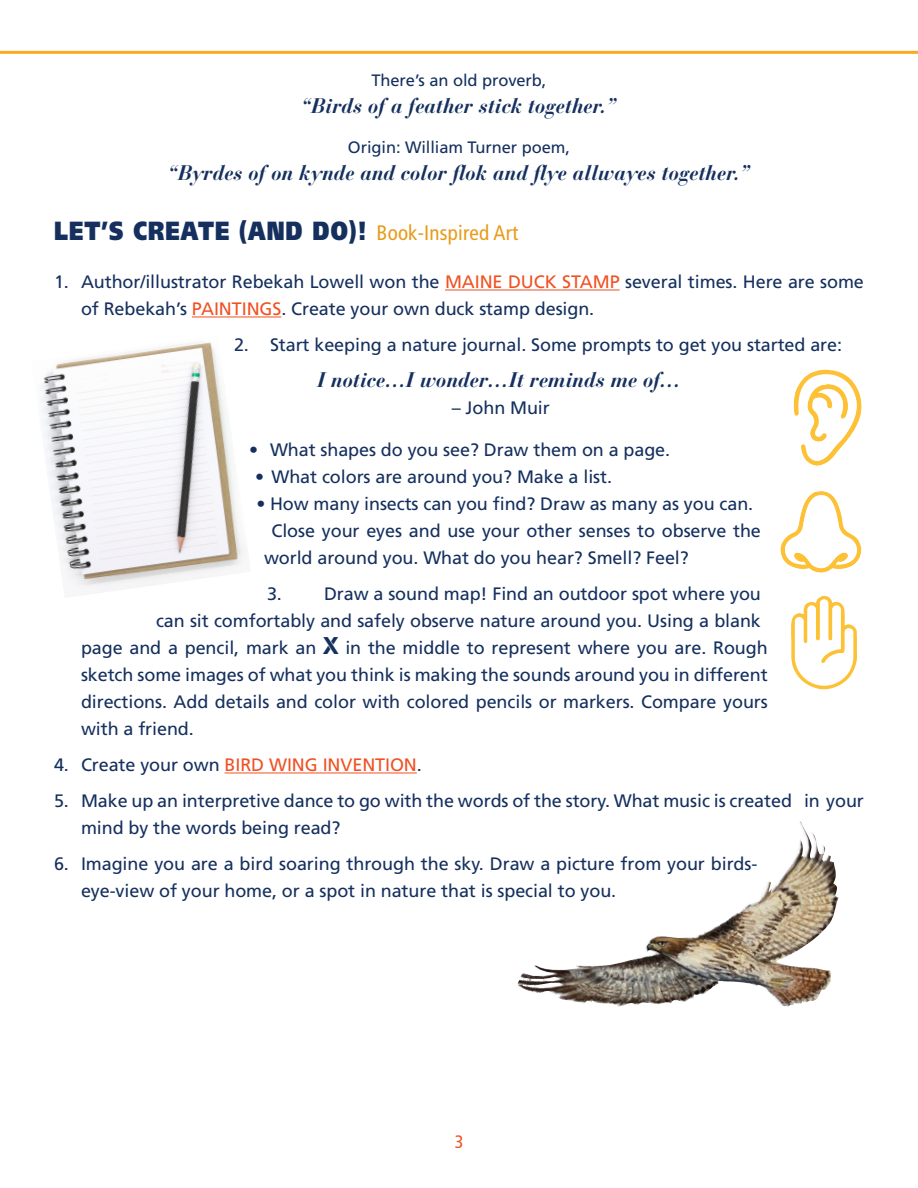
<style>
.page{position:relative;width:918px;height:1188px;background:#fff}
.page>*{position:absolute;margin:0;border:0;box-sizing:border-box;transform-origin:0 0}
.t1{font:900 26.25px "Frutiger";letter-spacing:.05em;color:#15305e;scale:.8 1}
.t2{font:italic 700 21px "Bauer Bodoni";letter-spacing:-.005em;color:#15305e}
.t3{font:18px/27px "Frutiger";letter-spacing:-.005em;color:#15305e}
.t4{font:18px "Frutiger";letter-spacing:-.005em;color:#f05123}
.t5{font:condensed 18px "Frutiger";color:#f05123}
.t6{font:16.5px "Frutiger";letter-spacing:-.005em;color:#15305e}
.s1{font-weight:400;font-stretch:condensed;font-size:21px;color:#e89b1a}
.s2{color:#f05123}
.s3{font-family:"AG Book Stencil";font-size:24px}
.s4{color:#15305e}
</style>
<div class="page">
<hr style="left:0;top:51px;width:918px;height:3px;background:#f8ab20">
<hr style="left:445px;top:290px;width:175px;height:1px;background:#f05123">
<hr style="left:192px;top:317px;width:89px;height:1px;background:#f05123">
<hr style="left:225px;top:773px;width:192px;height:1px;background:#f05123">
<img style="left:42px;top:342px;width:202px;height:253px">
<img style="left:791px;top:596px;width:66px;height:94px">
<img style="left:780px;top:491px;width:82px;height:82px">
<img style="left:794px;top:370px;width:68px;height:96px">
<img style="left:517px;top:823px;width:322px;height:184px">
<p class="t6" style="left:371px;top:70px;width:177px">There’s an old proverb,</p>
<p class="t2" style="left:301px;top:92px;width:317px">“Birds of a feather stick together.”</p>
<p class="t6" style="left:348px;top:138px;width:224px">Origin: William Turner poem,</p>
<p class="t2" style="left:168px;top:160px;width:584px">“Byrdes of on kynde and color flok and flye allwayes together.”</p>
<p class="t1" style="left:54px;top:214px;width:582px">LET’S CREATE (AND DO)! <span class="s1">Book-Inspired Art</span></p>
<p class="t3" style="left:81px;top:268px;width:784px;text-indent:-27px">1. Author/illustrator Rebekah Lowell won the <span class="s2">MAINE DUCK STAMP</span> several times. Here are some of Rebekah’s <span class="s2">PAINTINGS</span>. Create your own duck stamp design.</p>
<p class="t3" style="left:234px;top:331px;width:610px">2. Start keeping a nature journal. Some prompts to get you started are:</p>
<p class="t2" style="left:317px;top:367px;width:365px">I notice…I wonder…It reminds me of…</p>
<p class="t3" style="left:452px;top:394px;width:100px">– John Muir</p>
<p class="t3" style="left:249px;top:436px;width:423px">• What shapes do you see? Draw them on a page.</p>
<p class="t3" style="left:255px;top:463px;width:359px">• What colors are around you? Make a list.</p>
<p class="t3" style="left:256px;top:490px;width:498px">• How many insects can you find? Draw as many as you can.</p>
<p class="t3" style="left:264px;top:517px;width:498px;text-indent:8px">Close your eyes and use your other senses to observe the world around you. What do you hear? Smell? Feel?</p>
<p class="t3" style="left:267px;top:580px;width:495px">3. Draw a sound map! Find an outdoor spot where you</p>
<p class="t3" style="left:156px;top:607px;width:606px">can sit comfortably and safely observe nature around you. Using a blank</p>
<p class="t3" style="left:81px;top:634px;width:688px">page and a pencil, mark an <span class="s3">X</span> in the middle to represent where you are. Rough</p>
<p class="t3" style="left:81px;top:661px;width:688px">sketch some images of what you think is making the sounds around you in different</p>
<p class="t3" style="left:81px;top:688px;width:688px">directions. Add details and color with colored pencils or markers. Compare yours</p>
<p class="t3" style="left:81px;top:715px;width:114px">with a friend.</p>
<p class="t4" style="left:54px;top:754px;width:369px"><span class="s4">4. Create your own</span> BIRD WING INVENTION<span class="s4">.</span></p>
<p class="t3" style="left:81px;top:787px;width:784px;text-indent:-27px">5. Make up an interpretive dance to go with the words of the story. What music is created in your mind by the words being read?</p>
<p class="t3" style="left:81px;top:850px;width:678px;text-indent:-27px">6. Imagine you are a bird soaring through the sky. Draw a picture from your birds&shy;eye-view of your home, or a spot in nature that is special to you.</p>
<p class="t5" style="left:455px;top:1131px;width:10px">3</p>
</div>
